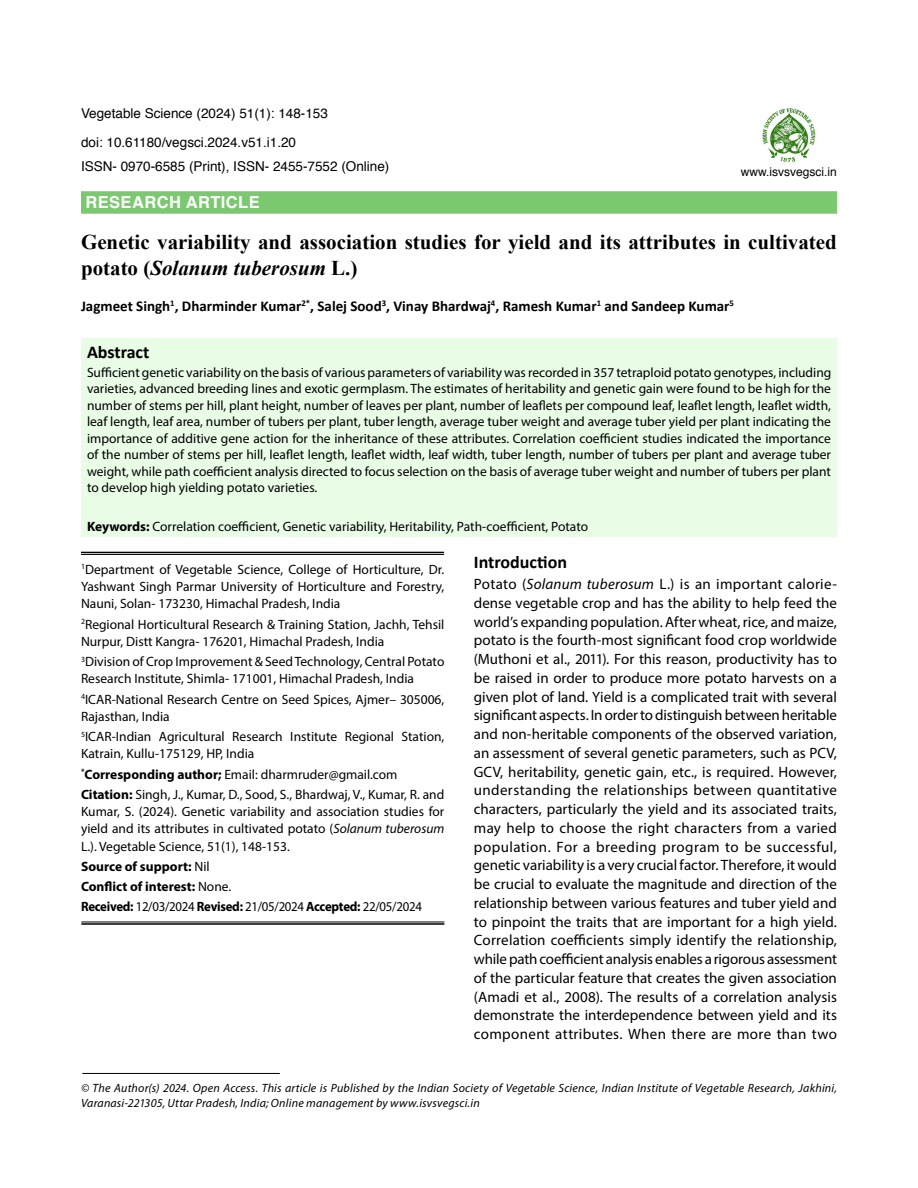
<style>
.page{position:relative;width:918px;height:1188px;background:#fff}
.page>*{position:absolute;margin:0;border:0;box-sizing:border-box;transform-origin:0 0}
.Chap-Head{font:700 21px/26.2px "Times New Roman";color:#000}
.Sub-Head-1{font:700 18px "Calibri";color:#000}
.Subject{font:700 16.5px "Helvetica";letter-spacing:.025em;color:#fff}
.Body_flush{font:15px/18.8px "Myriad Pro";letter-spacing:.02em;color:#000;text-align:justify}
.author{font:700 15px "Calibri";color:#000}
.Abstract{font:13.5px/16.5px "Myriad Pro";color:#000;text-align:justify}
.affiliation{font:13.5px/17.2px "Myriad Pro";color:#000}
.Running_Head{font:13.5px "Helvetica";color:#000}
.affiliation-2{font:13.5px "Myriad Pro";letter-spacing:-.02em;color:#000;scale:.95 1}
.article_head{font:13.5px "Helvetica";color:#000101}
.affiliation-3{font:700 13.5px "Myriad Pro";color:#000}
.Bottom_1st_page{font:italic 12px/14.4px "Myriad Pro";letter-spacing:.015em;color:#000}
.Running_Head-2{font:12px "Helvetica";color:#000}
.s1{font-style:italic}
.s2{font-weight:700}
.s3{font-weight:400}
</style>
<div class="page">
<div style="left:81px;top:338px;width:756px;height:199px;background:#e8fce6"></div>
<div style="left:81px;top:191px;width:756px;height:23px;background:#7cc871"></div>
<hr style="left:81px;top:922px;width:363px;height:1px;background:#000">
<hr style="left:81px;top:923px;width:363px;height:2px;background:#000">
<hr style="left:81px;top:552px;width:363px;height:1px;background:#000">
<hr style="left:81px;top:554px;width:363px;height:1px;background:#000">
<hr style="left:82px;top:1073px;width:198px;height:1px;background:#000">
<img style="left:762px;top:108px;width:54px;height:54px">
<p class="Running_Head" style="left:81px;top:103px;width:248px">Vegetable Science (2024) 51(1): 148-153</p>
<p class="Running_Head" style="left:81px;top:131px;width:217px">doi: 10.61180/vegsci.2024.v51.i1.20</p>
<p class="article_head" style="left:81px;top:156px;width:310px">ISSN- 0970-6585 (Print), ISSN- 2455-7552 (Online)</p>
<p class="Subject" style="left:86px;top:189px;width:176px">RESEARCH ARTICLE</p>
<p class="Running_Head-2" style="left:741px;top:163px;width:98px">www.isvsvegsci.in</p>
<p class="Chap-Head" style="left:81px;top:228px;width:757px">Genetic variability and association studies for yield and its attributes in cultivated potato (<span class="s1">Solanum tuberosum</span> L.)</p>
<p class="author" style="left:81px;top:296px;width:655px">Jagmeet Singh<sup>1</sup>, Dharminder Kumar<sup>2*</sup>, Salej Sood<sup>3</sup>, Vinay Bhardwaj<sup>4</sup>, Ramesh Kumar<sup>1</sup> and Sandeep Kumar<sup>5</sup></p>
<p class="Sub-Head-1" style="left:87px;top:339px;width:64px">Abstract</p>
<p class="Abstract" style="left:87px;top:364px;width:746px">Sufficient genetic variability on the basis of various parameters of variability was recorded in 357 tetraploid potato genotypes, including varieties, advanced breeding lines and exotic germplasm. The estimates of heritability and genetic gain were found to be high for the number of stems per hill, plant height, number of leaves per plant, number of leaflets per compound leaf, leaflet length, leaflet width, leaf length, leaf area, number of tubers per plant, tuber length, average tuber weight and average tuber yield per plant indicating the importance of additive gene action for the inheritance of these attributes. Correlation coefficient studies indicated the importance of the number of stems per hill, leaflet length, leaflet width, leaf width, tuber length, number of tubers per plant and average tuber weight, while path coefficient analysis directed to focus selection on the basis of average tuber weight and number of tubers per plant to develop high yielding potato varieties.</p>
<p class="Abstract" style="left:87px;top:518px;width:503px"><span class="s2">Keywords:</span> Correlation coefficient, Genetic variability, Heritability, Path-coefficient, Potato</p>
<p class="affiliation" style="left:81px;top:560px;width:365px;text-align:justify"><sup>1</sup>Department of Vegetable Science, College of Horticulture, Dr.<br>Yashwant Singh Parmar University of Horticulture and Forestry, Nauni, Solan- 173230, Himachal Pradesh, India</p>
<p class="affiliation" style="left:81px;top:615px;width:365px"><sup>2</sup>Regional Horticultural Research &amp; Training Station, Jachh, Tehsil<br>Nurpur, Distt Kangra- 176201, Himachal Pradesh, India</p>
<p class="affiliation" style="left:81px;top:653px;width:365px"><sup>3</sup>Division of Crop Improvement &amp; Seed Technology, Central Potato<br>Research Institute, Shimla- 171001, Himachal Pradesh, India</p>
<p class="affiliation" style="left:81px;top:690px;width:365px"><sup>4</sup>ICAR-National Research Centre on Seed Spices, Ajmer– 305006,<br>Rajasthan, India</p>
<p class="affiliation" style="left:81px;top:728px;width:365px"><sup>5</sup>ICAR-Indian Agricultural Research Institute Regional Station,<br>Katrain, Kullu-175129, HP, India</p>
<p class="affiliation" style="left:81px;top:765px;width:318px"><sup>*</sup><span class="s2">Corresponding author;</span> Email: dharmruder@gmail.com</p>
<p class="affiliation" style="left:81px;top:785px;width:365px;text-align:justify"><span class="s2">Citation:</span> Singh, J., Kumar, D., Sood, S., Bhardwaj, V., Kumar, R. and Kumar, S. (2024). Genetic variability and association studies for yield and its attributes in cultivated potato (<span class="s1">Solanum tuberosum </span>L.). Vegetable Science, 51(1), 148-153.</p>
<p class="affiliation-3" style="left:81px;top:857px;width:130px">Source of support: <span class="s3">Nil</span></p>
<p class="affiliation-3" style="left:81px;top:878px;width:152px">Conflict of interest: <span class="s3">None.</span></p>
<p class="affiliation-2" style="left:81px;top:898px;width:360px"><span class="s2">Received:</span> 12/03/2024 <span class="s2">Revised:</span> 21/05/2024 <span class="s2">Accepted:</span> 22/05/2024</p>
<p class="Sub-Head-1" style="left:474px;top:549px;width:95px">Introduction</p>
<p class="Body_flush" style="left:474px;top:574px;width:365px">Potato (<span class="s1">Solanum tuberosum</span> L.) is an important calorie&shy;dense vegetable crop and has the ability to help feed the world’s expanding population. After wheat, rice, and maize, potato is the fourth-most significant food crop worldwide (Muthoni et al., 2011). For this reason, productivity has to be raised in order to produce more potato harvests on a given plot of land. Yield is a complicated trait with several significant aspects. In order to distinguish between heritable and non-heritable components of the observed variation, an assessment of several genetic parameters, such as PCV, GCV, heritability, genetic gain, etc., is required. However, understanding the relationships between quantitative characters, particularly the yield and its associated traits, may help to choose the right characters from a varied population. For a breeding program to be successful, genetic variability is a very crucial factor. Therefore, it would be crucial to evaluate the magnitude and direction of the relationship between various features and tuber yield and to pinpoint the traits that are important for a high yield.<br>Correlation coefficients simply identify the relationship, while path coefficient analysis enables a rigorous assessment of the particular feature that creates the given association (Amadi et al., 2008). The results of a correlation analysis demonstrate the interdependence between yield and its component attributes. When there are more than two</p>
<p class="Bottom_1st_page" style="left:81px;top:1081px;width:758px">© The Author(s) 2024. Open Access. This article is Published by the Indian Society of Vegetable Science, Indian Institute of Vegetable Research, Jakhini,<br>Varanasi-221305, Uttar Pradesh, India; Online management by www.isvsvegsci.in</p>
</div>
